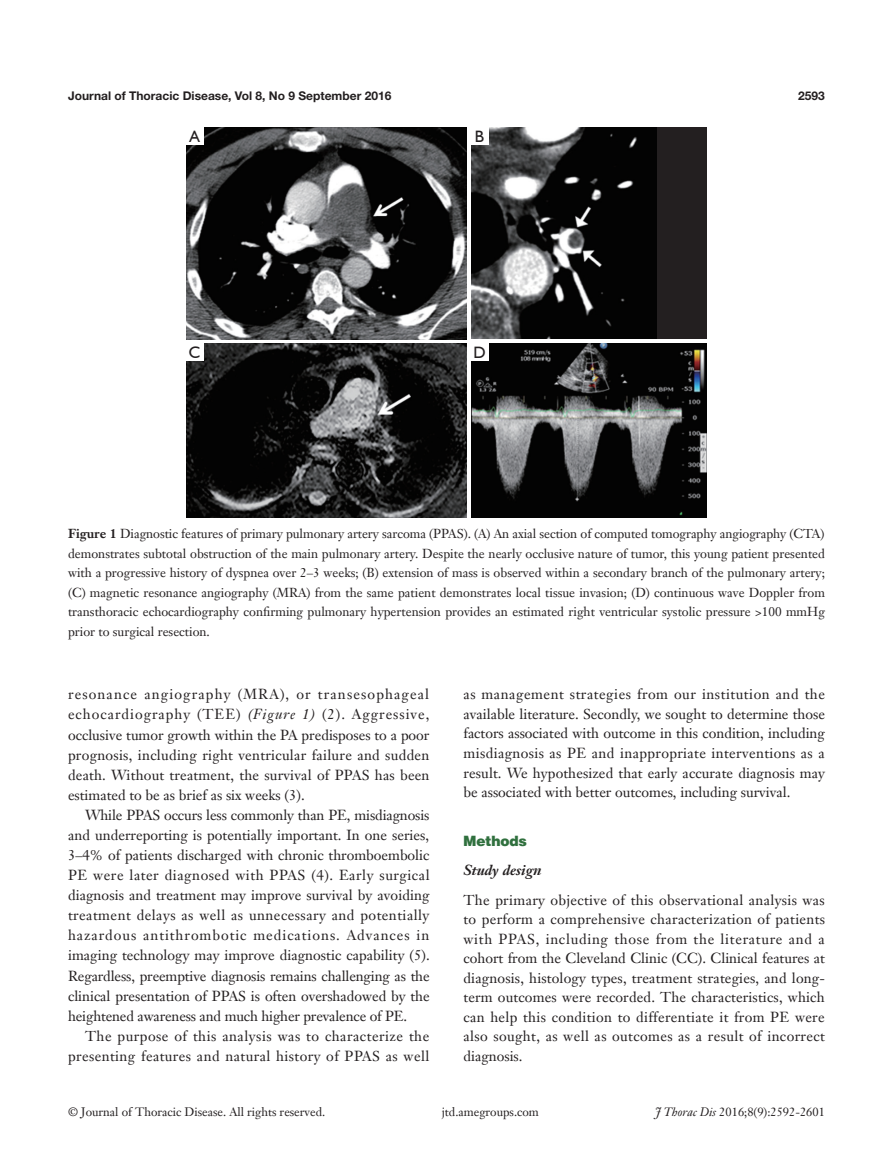
<style>
.page{position:relative;width:893px;height:1170px;background:#fff}
.page>*{position:absolute;margin:0;border:0;box-sizing:border-box;transform-origin:0 0}
.t1{font:16.5px "Humanist 521 BT";color:#231f20}
.t2{font:14.25px/20.1px "Janson Text LT";letter-spacing:.015em;color:#231f20;text-align:justify}
.t3{font:italic 700 14.25px "Janson Text LT";color:#231f20}
.t4{font:900 14.25px "Helvetica";color:#30703e}
.t5{font:12.75px/19.5px "Janson Text LT";color:#231f20;text-align:justify}
.t6{font:12px "Janson Text LT";color:#231f20}
.t7{font:700 12px "Helvetica Neue LT Pro";color:#231f20}
.s1{font-weight:700}
.s2{font-style:italic}
</style>
<div class="page">
<img style="left:186px;top:128px;width:281px;height:211px">
<div style="left:471px;top:128px;width:236px;height:211px;background:#231f20"></div>
<img style="left:471px;top:128px;width:185px;height:211px">
<img style="left:186px;top:344px;width:281px;height:174px">
<img style="left:471px;top:344px;width:236px;height:174px">
<div style="left:186px;top:128px;width:17px;height:17px;background:#fff"></div>
<div style="left:471px;top:128px;width:17px;height:17px;background:#fff"></div>
<div style="left:186px;top:344px;width:17px;height:17px;background:#fff"></div>
<div style="left:471px;top:344px;width:17px;height:17px;background:#fff"></div>
<p class="t7" style="left:68px;top:88px;width:325px">Journal of Thoracic Disease, Vol 8, No 9 September 2016</p>
<p class="t7" style="left:798px;top:88px;width:28px">2593</p>
<p class="t1" style="left:190px;top:126px;width:12px">A</p>
<p class="t1" style="left:475px;top:126px;width:11px">B</p>
<p class="t1" style="left:189px;top:342px;width:13px">C</p>
<p class="t1" style="left:473px;top:342px;width:14px">D</p>
<p class="t5" style="left:68px;top:524px;width:758px"><span class="s1">Figure 1</span> Diagnostic features of primary pulmonary artery sarcoma (PPAS). (A) An axial section of computed tomography angiography (CTA) demonstrates subtotal obstruction of the main pulmonary artery. Despite the nearly occlusive nature of tumor, this young patient presented with a progressive history of dyspnea over 2–3 weeks; (B) extension of mass is observed within a secondary branch of the pulmonary artery; (C) magnetic resonance angiography (MRA) from the same patient demonstrates local tissue invasion; (D) continuous wave Doppler from transthoracic echocardiography confirming pulmonary hypertension provides an estimated right ventricular systolic pressure &gt;100 mmHg prior to surgical resection.</p>
<p class="t2" style="left:68px;top:684px;width:363px">resonance angiography (MRA), or transesophageal echocardiography (TEE) <span class="s2">(Figure 1)</span> (2). Aggressive, occlusive tumor growth within the PA predisposes to a poor prognosis, including right ventricular failure and sudden death. Without treatment, the survival of PPAS has been estimated to be as brief as six weeks (3).</p>
<p class="t2" style="left:68px;top:804px;width:363px;text-indent:17px">While PPAS occurs less commonly than PE, misdiagnosis and underreporting is potentially important. In one series, 3–4% of patients discharged with chronic thromboembolic PE were later diagnosed with PPAS (4). Early surgical diagnosis and treatment may improve survival by avoiding treatment delays as well as unnecessary and potentially hazardous antithrombotic medications. Advances in imaging technology may improve diagnostic capability (5).<br>Regardless, preemptive diagnosis remains challenging as the clinical presentation of PPAS is often overshadowed by the heightened awareness and much higher prevalence of PE.</p>
<p class="t2" style="left:68px;top:1025px;width:363px;text-align:right">The purpose of this analysis was to characterize the presenting features and natural history of PPAS as well</p>
<p class="t2" style="left:463px;top:684px;width:363px;line-height:19.5px">as management strategies from our institution and the available literature. Secondly, we sought to determine those factors associated with outcome in this condition, including misdiagnosis as PE and inappropriate interventions as a result. We hypothesized that early accurate diagnosis may be associated with better outcomes, including survival.</p>
<p class="t4" style="left:463px;top:831px;width:65px">Methods</p>
<p class="t3" style="left:463px;top:861px;width:80px">Study design</p>
<p class="t2" style="left:463px;top:889px;width:363px;line-height:19.5px">The primary objective of this observational analysis was to perform a comprehensive characterization of patients with PPAS, including those from the literature and a cohort from the Cleveland Clinic (CC). Clinical features at diagnosis, histology types, treatment strategies, and long&shy;term outcomes were recorded. The characteristics, which can help this condition to differentiate it from PE were also sought, as well as outcomes as a result of incorrect diagnosis.</p>
<p class="t6" style="left:68px;top:1104px;width:259px">© Journal of Thoracic Disease. All rights reserved.</p>
<p class="t6" style="left:442px;top:1104px;width:99px">jtd.amegroups.com</p>
<p class="t6" style="left:655px;top:1104px;width:171px"><span class="s2">J Thorac Dis</span> 2016;8(9):2592-2601</p>
</div>
